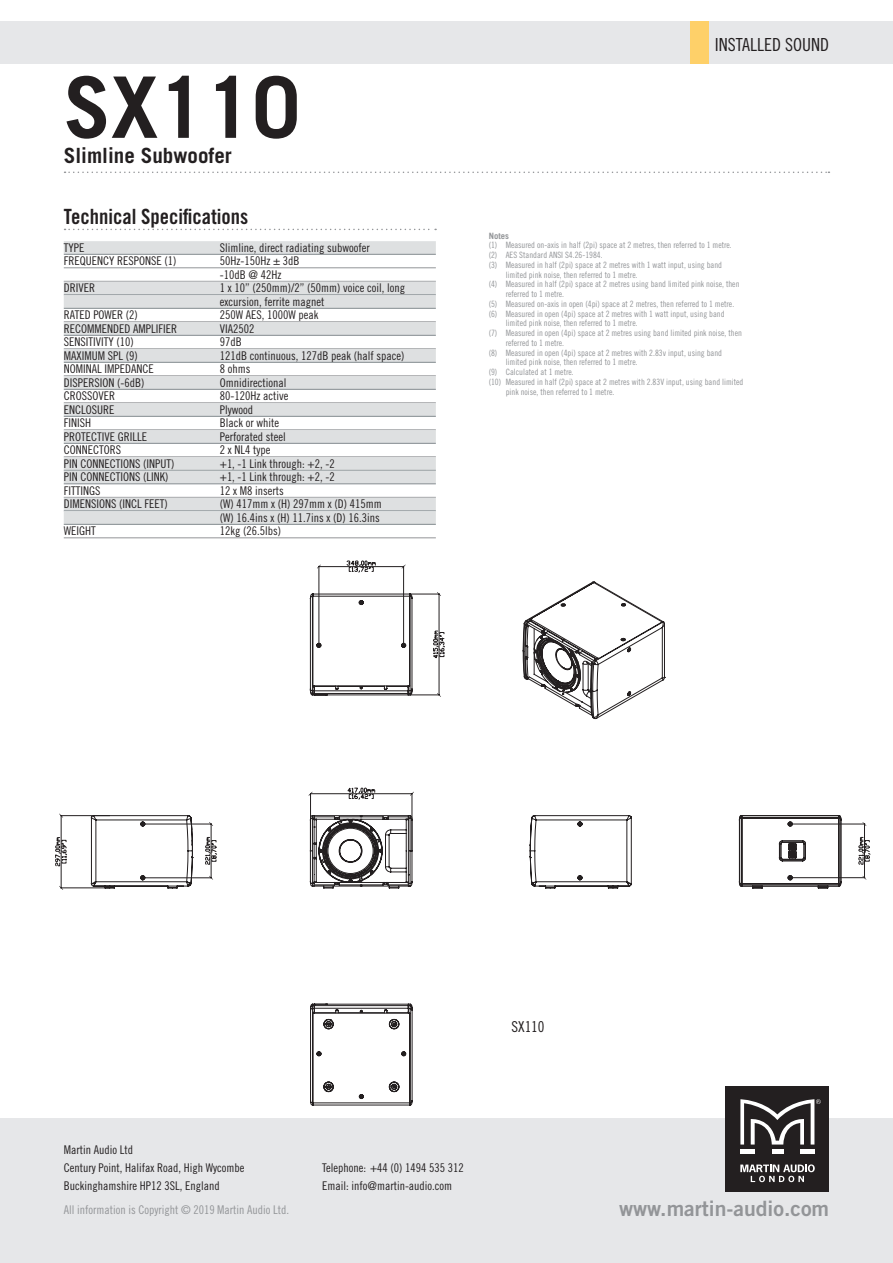
<style>
.page{position:relative;width:893px;height:1263px;background:#fff}
.page>*{position:absolute;margin:0;border:0;box-sizing:border-box;transform-origin:0 0}
.t1{font:700 84.9px "Trade Gothic";color:#231f20}
.t2{font:21.15px "Trade Gothic Bold Two";color:#939598}
.t3{font:21px "Trade Gothic Bold Cond Twenty";color:#231f20}
.t4{font:700 21px "Trade Gothic";color:#231f20}
.t5{font:18px "Trade Gothic Cond Eighteen";color:#231f20}
.t6{font:15px "Trade Gothic Cond Eighteen";color:#231f20}
.t7{font:12px/18px "Trade Gothic Cond Eighteen";color:#231f20}
.t8{font:12px "Trade Gothic Cond Eighteen";color:#939598}
.t9{font:8.7px "Trade Gothic Cond Eighteen";color:#939598}
.t10{font:700 8.7px "Trade Gothic";color:#939598}
</style>
<div class="page">
<div style="left:0;top:21px;width:893px;height:43px;background:#e6e7e9"></div>
<div style="left:0;top:1118px;width:893px;height:145px;background:#e6e7e9"></div>
<div style="left:725px;top:1086px;width:104px;height:106px;background:#231f20"></div>
<div style="left:740px;top:1149px;width:15px;height:5px;background:#fff"></div>
<div style="left:800px;top:1149px;width:14px;height:5px;background:#fff"></div>
<div style="left:772px;top:1149px;width:11px;height:5px;background:#fff"></div>
<svg style="left:740px;top:1164px;width:75px;height:18px"></svg>
<svg style="left:740px;top:1099px;width:81px;height:46px"></svg>
<svg style="left:65px;top:172px;width:764px;height:1px"></svg>
<div style="left:690px;top:21px;width:18px;height:43px;background:#fed069"></div>
<svg style="left:65px;top:229px;width:371px;height:1px"></svg>
<div style="left:64px;top:241px;width:372px;height:13px;background:#dee0e1"></div>
<hr style="left:64px;top:254px;width:372px;height:1px;background:#81898d">
<hr style="left:64px;top:267px;width:372px;height:1px;background:#939598">
<hr style="left:64px;top:281px;width:372px;height:1px;background:#939598">
<div style="left:64px;top:282px;width:372px;height:12px;background:#dee0e1"></div>
<hr style="left:64px;top:294px;width:372px;height:1px;background:#81898d">
<div style="left:64px;top:295px;width:372px;height:13px;background:#dee0e1"></div>
<hr style="left:64px;top:308px;width:372px;height:1px;background:#81898d">
<hr style="left:64px;top:321px;width:372px;height:1px;background:#939598">
<div style="left:64px;top:322px;width:372px;height:13px;background:#dee0e1"></div>
<hr style="left:64px;top:335px;width:372px;height:1px;background:#81898d">
<hr style="left:64px;top:348px;width:372px;height:1px;background:#939598">
<div style="left:64px;top:349px;width:372px;height:13px;background:#dee0e1"></div>
<hr style="left:64px;top:362px;width:372px;height:1px;background:#81898d">
<hr style="left:64px;top:375px;width:372px;height:1px;background:#939598">
<div style="left:64px;top:376px;width:372px;height:13px;background:#dee0e1"></div>
<hr style="left:64px;top:389px;width:372px;height:1px;background:#81898d">
<hr style="left:64px;top:402px;width:372px;height:1px;background:#939598">
<div style="left:64px;top:403px;width:372px;height:13px;background:#dee0e1"></div>
<hr style="left:64px;top:416px;width:372px;height:1px;background:#81898d">
<hr style="left:64px;top:429px;width:372px;height:1px;background:#939598">
<div style="left:64px;top:430px;width:372px;height:13px;background:#dee0e1"></div>
<hr style="left:64px;top:443px;width:372px;height:1px;background:#81898d">
<hr style="left:64px;top:456px;width:372px;height:1px;background:#939598">
<div style="left:64px;top:457px;width:372px;height:13px;background:#dee0e1"></div>
<hr style="left:64px;top:470px;width:372px;height:1px;background:#81898d">
<div style="left:64px;top:471px;width:372px;height:12px;background:#dee0e1"></div>
<hr style="left:64px;top:483px;width:372px;height:1px;background:#81898d">
<hr style="left:64px;top:497px;width:372px;height:1px;background:#939598">
<div style="left:64px;top:498px;width:372px;height:12px;background:#dee0e1"></div>
<hr style="left:64px;top:510px;width:372px;height:1px;background:#81898d">
<div style="left:64px;top:511px;width:372px;height:13px;background:#dee0e1"></div>
<hr style="left:64px;top:524px;width:372px;height:1px;background:#81898d">
<hr style="left:64px;top:537px;width:372px;height:1px;background:#939598">
<svg style="left:91px;top:815px;width:219px;height:73px"></svg>
<svg style="left:312px;top:719px;width:527px;height:169px"></svg>
<svg style="left:581px;top:815px;width:51px;height:73px"></svg>
<svg style="left:310px;top:815px;width:4px;height:73px"></svg>
<hr style="left:143px;top:824px;width:68px;height:1px;background:#231f20">
<hr style="left:143px;top:877px;width:68px;height:1px;background:#231f20">
<hr style="left:211px;top:824px;width:1px;height:54px;background:#231f20">
<svg style="left:209px;top:822px;width:4px;height:4px"></svg>
<svg style="left:209px;top:876px;width:4px;height:4px"></svg>
<svg style="left:204px;top:837px;width:14px;height:28px"></svg>
<hr style="left:61px;top:887px;width:48px;height:1px;background:#231f20">
<hr style="left:61px;top:815px;width:48px;height:1px;background:#231f20">
<hr style="left:61px;top:816px;width:1px;height:72px;background:#231f20">
<svg style="left:55px;top:837px;width:12px;height:30px"></svg>
<hr style="left:310px;top:793px;width:1px;height:58px;background:#231f20">
<hr style="left:311px;top:793px;width:101px;height:1px;background:#231f20">
<hr style="left:790px;top:824px;width:75px;height:1px;background:#231f20">
<hr style="left:790px;top:877px;width:75px;height:1px;background:#231f20">
<hr style="left:864px;top:824px;width:1px;height:54px;background:#231f20">
<svg style="left:858px;top:837px;width:12px;height:28px"></svg>
<svg style="left:310px;top:592px;width:135px;height:104px"></svg>
<hr style="left:319px;top:566px;width:1px;height:79px;background:#231f20">
<hr style="left:403px;top:566px;width:1px;height:79px;background:#231f20">
<hr style="left:319px;top:566px;width:85px;height:1px;background:#231f20">
<svg style="left:346px;top:561px;width:30px;height:12px"></svg>
<svg style="left:310px;top:1003px;width:103px;height:102px"></svg>
<svg style="left:314px;top:634px;width:267px;height:375px"></svg>
<svg style="left:523px;top:581px;width:142px;height:138px"></svg>
<h1 class="t1" style="left:64px;top:55px;width:238px">SX110</h1>
<h3 class="t4" style="left:64px;top:143px;width:170px">Slimline Subwoofer</h3>
<h3 class="t3" style="left:64px;top:204px;width:186px">Technical Specifications</h3>
<p class="t7" style="left:64px;top:238px;width:22px">TYPE</p>
<p class="t7" style="left:220px;top:238px;width:151px">Slimline, direct radiating subwoofer</p>
<p class="t7" style="left:64px;top:252px;width:114px">FREQUENCY RESPONSE (1)</p>
<p class="t7" style="left:220px;top:254px;width:81px;line-height:13.5px">50Hz-150Hz ± 3dB -10dB @ 42Hz</p>
<p class="t7" style="left:64px;top:279px;width:33px">DRIVER</p>
<p class="t7" style="left:220px;top:281px;width:187px;line-height:13.5px">1 x 10” (250mm)/2” (50mm) voice coil, long excursion, ferrite magnet</p>
<p class="t7" style="left:64px;top:306px;width:76px">RATED POWER (2)</p>
<p class="t7" style="left:220px;top:306px;width:100px">250W AES, 1000W peak</p>
<p class="t7" style="left:64px;top:319px;width:115px">RECOMMENDED AMPLIFIER</p>
<p class="t7" style="left:220px;top:319px;width:36px">VIA2502</p>
<p class="t7" style="left:64px;top:333px;width:71px">SENSITIVITY (10)</p>
<p class="t7" style="left:220px;top:333px;width:23px">97dB</p>
<p class="t7" style="left:64px;top:346px;width:75px">MAXIMUM SPL (9)</p>
<p class="t7" style="left:220px;top:346px;width:186px">121dB continuous, 127dB peak (half space)</p>
<p class="t7" style="left:64px;top:360px;width:91px">NOMINAL IMPEDANCE</p>
<p class="t7" style="left:220px;top:360px;width:32px">8 ohms</p>
<p class="t7" style="left:64px;top:373px;width:82px">DISPERSION (-6dB)</p>
<p class="t7" style="left:220px;top:373px;width:68px">Omnidirectional</p>
<p class="t7" style="left:64px;top:387px;width:53px">CROSSOVER</p>
<p class="t7" style="left:220px;top:387px;width:70px">80-120Hz active</p>
<p class="t7" style="left:64px;top:400px;width:52px">ENCLOSURE</p>
<p class="t7" style="left:220px;top:400px;width:35px">Plywood</p>
<p class="t7" style="left:64px;top:414px;width:29px">FINISH</p>
<p class="t7" style="left:220px;top:414px;width:61px">Black or white</p>
<p class="t7" style="left:64px;top:427px;width:85px">PROTECTIVE GRILLE</p>
<p class="t7" style="left:220px;top:427px;width:67px">Perforated steel</p>
<p class="t7" style="left:64px;top:441px;width:59px">CONNECTORS</p>
<p class="t7" style="left:220px;top:441px;width:52px">2 x NL4 type</p>
<p class="t7" style="left:64px;top:454px;width:112px">PIN CONNECTIONS (INPUT)</p>
<p class="t7" style="left:220px;top:454px;width:116px">+1, -1 Link through: +2, -2</p>
<p class="t7" style="left:64px;top:468px;width:106px">PIN CONNECTIONS (LINK)</p>
<p class="t7" style="left:220px;top:468px;width:116px">+1, -1 Link through: +2, -2</p>
<p class="t7" style="left:64px;top:481px;width:38px">FITTINGS</p>
<p class="t7" style="left:220px;top:481px;width:65px">12 x M8 inserts</p>
<p class="t7" style="left:64px;top:495px;width:105px">DIMENSIONS (INCL FEET)</p>
<p class="t7" style="left:220px;top:497px;width:163px;line-height:13.5px">(W) 417mm x (H) 297mm x (D) 415mm (W) 16.4ins x (H) 11.7ins x (D) 16.3ins</p>
<p class="t7" style="left:64px;top:522px;width:33px">WEIGHT</p>
<p class="t7" style="left:220px;top:522px;width:63px">12kg (26.5lbs)</p>
<h3 class="t5" style="left:715px;top:34px;width:116px">INSTALLED SOUND</h3>
<p class="t10" style="left:489px;top:230px;width:22px">Notes</p>
<p class="t9" style="left:489px;top:240px;width:245px">(1) Measured on-axis in half (2pi) space at 2 metres, then referred to 1 metre.</p>
<p class="t9" style="left:489px;top:250px;width:116px">(2) AES Standard ANSI S4.26-1984.</p>
<p class="t9" style="left:489px;top:260px;width:235px">(3) Measured in half (2pi) space at 2 metres with 1 watt input, using band</p>
<p class="t9" style="left:506px;top:269px;width:133px">limited pink noise, then referred to 1 metre.</p>
<p class="t9" style="left:489px;top:279px;width:252px">(4) Measured in half (2pi) space at 2 metres using band limited pink noise, then</p>
<p class="t9" style="left:506px;top:289px;width:60px">referred to 1 metre.</p>
<p class="t9" style="left:489px;top:299px;width:247px">(5) Measured on-axis in open (4pi) space at 2 metres, then referred to 1 metre.</p>
<p class="t9" style="left:489px;top:308px;width:237px">(6) Measured in open (4pi) space at 2 metres with 1 watt input, using band</p>
<p class="t9" style="left:506px;top:318px;width:133px">limited pink noise, then referred to 1 metre.</p>
<p class="t9" style="left:489px;top:328px;width:255px">(7) Measured in open (4pi) space at 2 metres using band limited pink noise, then</p>
<p class="t9" style="left:506px;top:338px;width:60px">referred to 1 metre.</p>
<p class="t9" style="left:489px;top:347px;width:235px">(8) Measured in open (4pi) space at 2 metres with 2.83v input, using band</p>
<p class="t9" style="left:506px;top:357px;width:133px">limited pink noise, then referred to 1 metre.</p>
<p class="t9" style="left:489px;top:367px;width:87px">(9) Calculated at 1 metre.</p>
<p class="t9" style="left:489px;top:377px;width:256px">(10) Measured in half (2pi) space at 2 metres with 2.83V input, using band limited</p>
<p class="t9" style="left:506px;top:386px;width:110px">pink noise, then referred to 1 metre.</p>
<p class="t7" style="left:64px;top:1140px;width:182px">Martin Audio Ltd<br>Century Point, Halifax Road, High Wycombe<br>Buckinghamshire HP12 3SL, England</p>
<p class="t8" style="left:64px;top:1202px;width:227px">All information is Copyright © 2019 Martin Audio Ltd.</p>
<p class="t7" style="left:322px;top:1158px;width:143px">Telephone: +44 (0) 1494 535 312<br>Email: info@martin-audio.com</p>
<p class="t6" style="left:511px;top:1018px;width:35px">SX110</p>
<h2 class="t2" style="left:619px;top:1196px;width:212px">www.martin-audio.com</h2>
</div>
